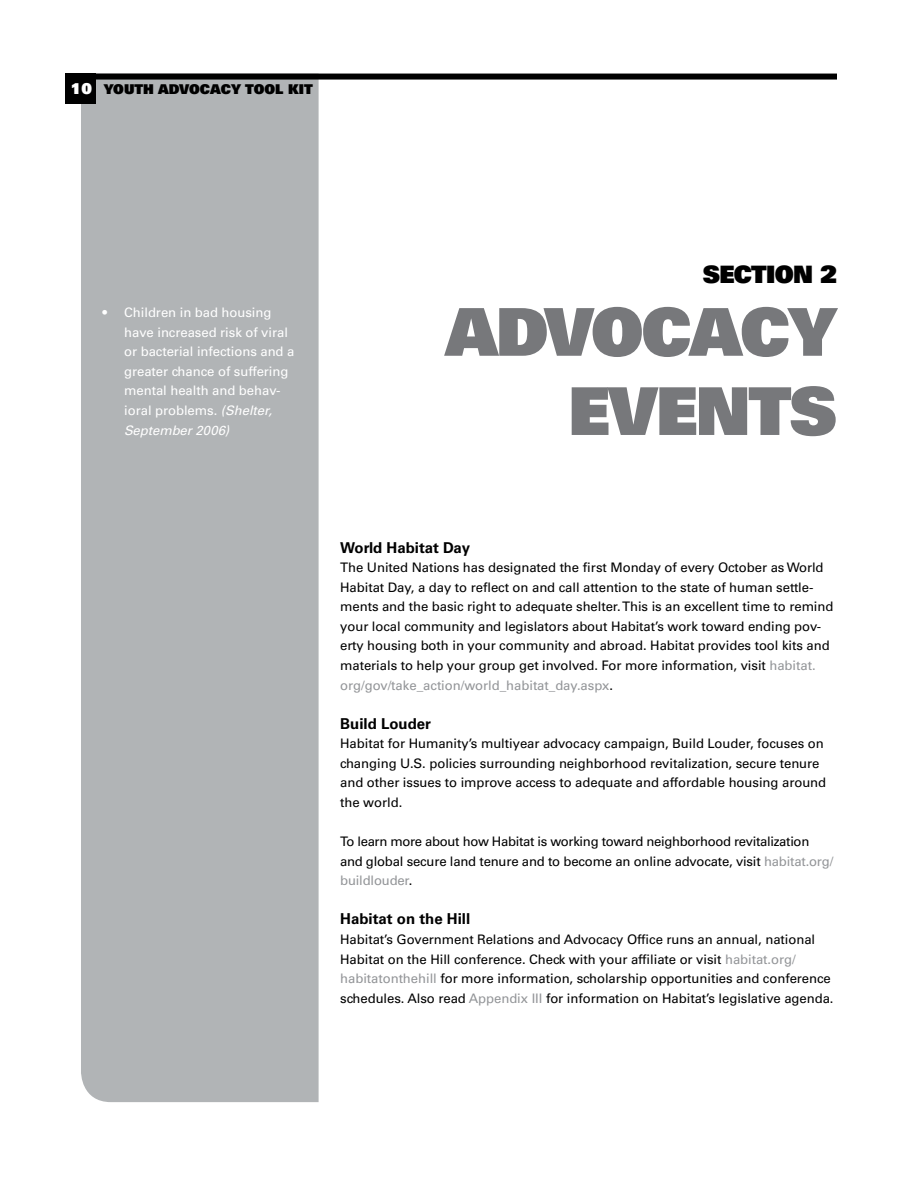
<style>
.page{position:relative;width:918px;height:1188px;background:#fff}
.page>*{position:absolute;margin:0;border:0;box-sizing:border-box;transform-origin:0 0}
.t1{font:66px "Univers LT Std X Black";color:#77787b}
.t2{font:24px "Univers LT Std X Black";color:#000}
.t3{font:700 15px "Univers LT Std";color:#000}
.t4{font:13.5px "Univers LT Std X Black";color:#000}
.t5{font:13.2px/19.5px "Univers LT Std";letter-spacing:-.005em;color:#000}
.t6{font:13.2px/19.5px "Univers LT Std";letter-spacing:-.005em;color:#fff}
.s1{font-size:15px;color:#fff}
.s2{font-style:italic}
.s3{color:#939598}
</style>
<div class="page">
<div style="left:81px;top:80px;width:238px;height:1022px;background:#b1b4b6"></div>
<div style="left:81px;top:74px;width:756px;height:6px;background:#000"></div>
<div style="left:66px;top:74px;width:30px;height:30px;background:#000"></div>
<p class="t4" style="left:71px;top:81px;width:243px"><span class="s1">10</span> YOUTH ADVOCACY TOOL KIT</p>
<p class="t6" style="left:124px;top:303px;width:172px;text-indent:-22px">• Children in bad housing have increased risk of viral or bacterial infections and a greater chance of suffering mental health and behav&shy;ioral problems. <span class="s2">(Shelter,<br>September 2006)</span></p>
<h2 class="t2" style="left:703px;top:259px;width:47px">SECTIO</h2>
<h2 class="t2" style="left:793px;top:259px;width:45px">N 2</h2>
<h1 class="t1" style="left:445px;top:289px;width:51px">ADVOCACY</h1>
<h1 class="t1" style="left:568px;top:368px;width:270px">EVENTS</h1>
<p class="t3" style="left:340px;top:538px;width:131px">World Habitat Day</p>
<p class="t5" style="left:340px;top:558px;width:495px">The United Nations has designated the first Monday of every October as World Habitat Day, a day to reflect on and call attention to the state of human settle&shy;ments and the basic right to adequate shelter. This is an excellent time to remind your local community and legislators about Habitat’s work toward ending pov&shy;erty housing both in your community and abroad. Habitat provides tool kits and materials to help your group get involved. For more information, visit <span class="s3">habitat. org/gov/take_action/world_habitat_day.aspx</span>.</p>
<p class="t3" style="left:340px;top:715px;width:92px">Build Louder</p>
<p class="t5" style="left:340px;top:734px;width:488px">Habitat for Humanity’s multiyear advocacy campaign, Build Louder, focuses on changing U.S. policies surrounding neighborhood revitalization, secure tenure and other issues to improve access to adequate and affordable housing around the world.</p>
<p class="t5" style="left:340px;top:832px;width:495px">To learn more about how Habitat is working toward neighborhood revitalization and global secure land tenure and to become an online advocate, visit <span class="s3">habitat.org/ buildlouder</span>.</p>
<p class="t3" style="left:340px;top:910px;width:132px">Habitat on the Hill</p>
<p class="t5" style="left:340px;top:930px;width:495px">Habitat’s Government Relations and Advocacy Office runs an annual, national Habitat on the Hill conference. Check with your affiliate or visit <span class="s3">habitat.org/ habitatonthehill</span> for more information, scholarship opportunities and conference schedules. Also read <span class="s3">Appendix III</span> for information on Habitat’s legislative agenda.</p>
</div>
